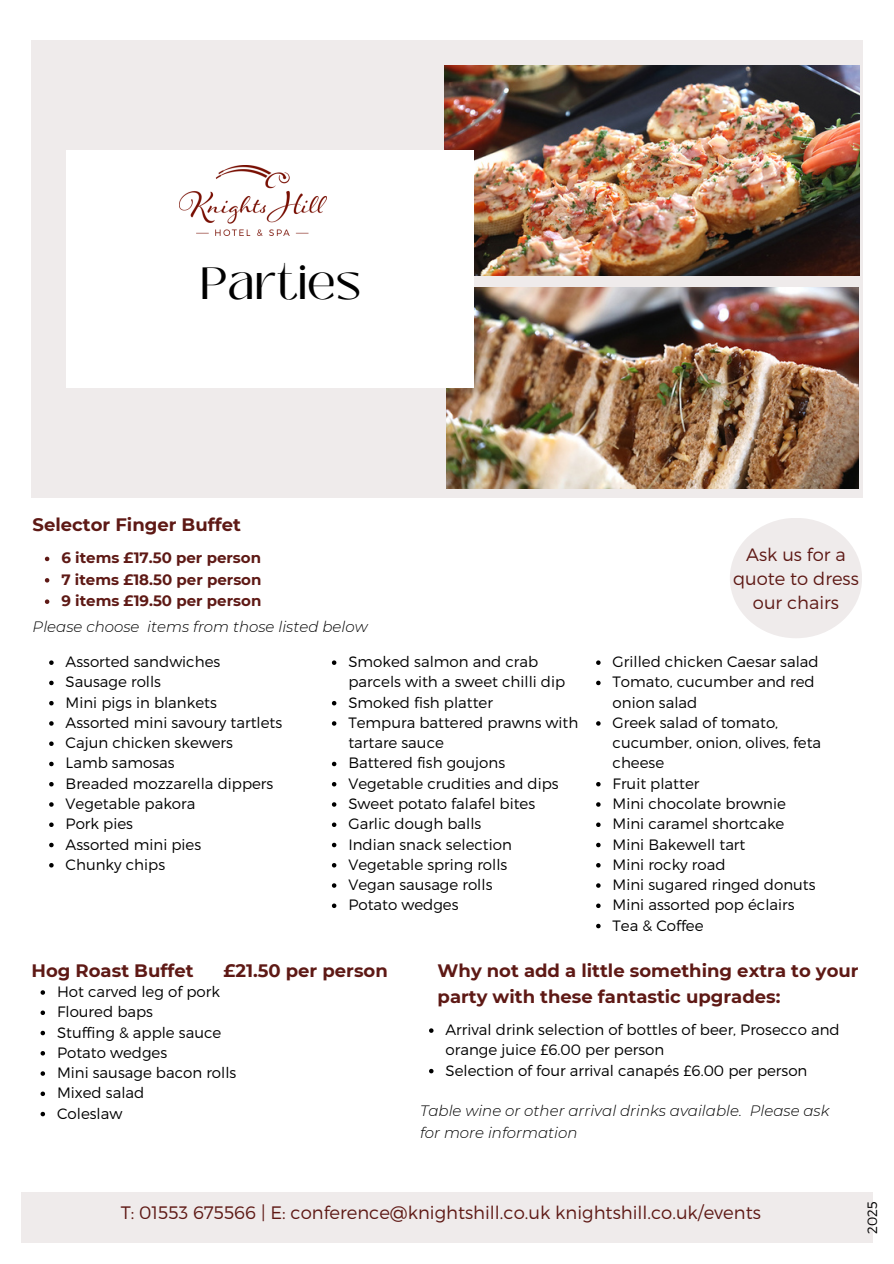
<style>
.page{position:relative;width:894px;height:1264px;background:#fff}
.page>*{position:absolute;margin:0;border:0;box-sizing:border-box;transform-origin:0 0}
.t1{font:45px "Black Mango";color:#000}
.t2{font:700 18px/25.8px "Montserrat";color:#5e1915}
.t3{font:300 18px "Montserrat";color:#5e1915}
.t4{font:300 17.85px/23.9px "Montserrat";color:#5e1915;text-align:center}
.t5{font:300 15px/20.2px "Montserrat";color:#000}
.t6{font:italic 300 15px/21.3px "Montserrat";color:#000}
.t7{font:700 15px "Montserrat";color:#5e1915}
.t8{font:300 13.5px "Montserrat";color:#000}
</style>
<div class="page">
<div style="left:32px;top:41px;width:829px;height:457px;background:#efebeb"></div>
<svg style="left:49px;top:660px;width:5px;height:5px"></svg>
<svg style="left:49px;top:680px;width:5px;height:5px"></svg>
<svg style="left:49px;top:701px;width:5px;height:4px"></svg>
<svg style="left:49px;top:721px;width:5px;height:4px"></svg>
<svg style="left:49px;top:741px;width:5px;height:5px"></svg>
<svg style="left:49px;top:761px;width:5px;height:5px"></svg>
<svg style="left:49px;top:782px;width:5px;height:4px"></svg>
<svg style="left:49px;top:802px;width:5px;height:4px"></svg>
<svg style="left:49px;top:822px;width:5px;height:5px"></svg>
<svg style="left:49px;top:842px;width:5px;height:5px"></svg>
<svg style="left:49px;top:863px;width:5px;height:4px"></svg>
<svg style="left:332px;top:660px;width:4px;height:5px"></svg>
<svg style="left:332px;top:701px;width:4px;height:4px"></svg>
<svg style="left:332px;top:721px;width:4px;height:4px"></svg>
<svg style="left:332px;top:761px;width:4px;height:5px"></svg>
<svg style="left:332px;top:782px;width:4px;height:4px"></svg>
<svg style="left:332px;top:802px;width:4px;height:4px"></svg>
<svg style="left:332px;top:822px;width:4px;height:5px"></svg>
<svg style="left:332px;top:842px;width:4px;height:5px"></svg>
<svg style="left:332px;top:863px;width:4px;height:4px"></svg>
<svg style="left:332px;top:883px;width:4px;height:4px"></svg>
<svg style="left:332px;top:903px;width:4px;height:5px"></svg>
<svg style="left:596px;top:660px;width:4px;height:5px"></svg>
<svg style="left:596px;top:680px;width:4px;height:5px"></svg>
<svg style="left:596px;top:721px;width:4px;height:4px"></svg>
<svg style="left:596px;top:782px;width:4px;height:4px"></svg>
<svg style="left:596px;top:802px;width:4px;height:4px"></svg>
<svg style="left:596px;top:822px;width:4px;height:5px"></svg>
<svg style="left:596px;top:842px;width:4px;height:5px"></svg>
<svg style="left:596px;top:863px;width:4px;height:4px"></svg>
<svg style="left:596px;top:883px;width:4px;height:4px"></svg>
<svg style="left:596px;top:903px;width:4px;height:5px"></svg>
<svg style="left:596px;top:923px;width:4px;height:5px"></svg>
<div style="left:21px;top:1192px;width:851px;height:51px;background:#efebeb"></div>
<div style="left:729px;top:518px;width:132px;height:120px;background:#efebeb;border-radius:50%"></div>
<img style="left:444px;top:66px;width:414px;height:210px">
<img style="left:446px;top:288px;width:412px;height:200px">
<div style="left:66px;top:151px;width:407px;height:237px;background:#fff"></div>
<img style="left:179px;top:166px;width:147px;height:69px">
<svg style="left:41px;top:990px;width:4px;height:4px"></svg>
<svg style="left:41px;top:1010px;width:4px;height:5px"></svg>
<svg style="left:41px;top:1030px;width:4px;height:5px"></svg>
<svg style="left:41px;top:1051px;width:4px;height:4px"></svg>
<svg style="left:41px;top:1071px;width:4px;height:4px"></svg>
<svg style="left:41px;top:1091px;width:4px;height:5px"></svg>
<svg style="left:41px;top:1111px;width:4px;height:5px"></svg>
<svg style="left:45px;top:556px;width:4px;height:5px"></svg>
<svg style="left:45px;top:578px;width:4px;height:4px"></svg>
<svg style="left:45px;top:599px;width:4px;height:5px"></svg>
<svg style="left:429px;top:1028px;width:4px;height:4px"></svg>
<svg style="left:429px;top:1068px;width:4px;height:5px"></svg>
<p class="t1" style="left:200px;top:250px;width:162px">Parties</p>
<p class="t2" style="left:33px;top:511px;width:210px">Selector Finger Buffet</p>
<p class="t7" style="left:61px;top:549px;width:201px">6 items £17.50 per person</p>
<p class="t7" style="left:61px;top:570px;width:201px">7 items £18.50 per person</p>
<p class="t7" style="left:61px;top:591px;width:201px">9 items £19.50 per person</p>
<p class="t6" style="left:33px;top:615px;width:336px">Please choose items from those listed below</p>
<p class="t5" style="left:66px;top:651px;width:156px">Assorted sandwiches</p>
<h1 class="t5" style="left:66px;top:671px;width:97px">Sausage rolls</h1>
<p class="t5" style="left:66px;top:691px;width:153px">Mini pigs in blankets</p>
<h2 class="t5" style="left:66px;top:711px;width:218px">Assorted mini savoury tartlets</h2>
<p class="t5" style="left:66px;top:732px;width:169px">Cajun chicken skewers</p>
<p class="t5" style="left:66px;top:752px;width:110px">Lamb samosas</p>
<p class="t5" style="left:66px;top:772px;width:209px">Breaded mozzarella dippers</p>
<p class="t5" style="left:66px;top:792px;width:131px">Vegetable pakora</p>
<p class="t5" style="left:66px;top:813px;width:69px">Pork pies</p>
<p class="t5" style="left:66px;top:833px;width:137px">Assorted mini pies</p>
<p class="t5" style="left:66px;top:853px;width:101px">Chunky chips</p>
<p class="t5" style="left:348px;top:651px;width:218px">Smoked salmon and crab parcels with a sweet chilli dip</p>
<p class="t5" style="left:348px;top:691px;width:146px">Smoked fish platter</p>
<p class="t5" style="left:348px;top:711px;width:231px">Tempura battered prawns with tartare sauce</p>
<p class="t5" style="left:348px;top:752px;width:158px">Battered fish goujons</p>
<p class="t5" style="left:348px;top:772px;width:212px">Vegetable crudities and dips</p>
<p class="t5" style="left:348px;top:792px;width:188px">Sweet potato falafel bites</p>
<p class="t5" style="left:348px;top:813px;width:134px">Garlic dough balls</p>
<p class="t5" style="left:348px;top:833px;width:165px">Indian snack selection</p>
<p class="t5" style="left:348px;top:853px;width:160px">Vegetable spring rolls</p>
<p class="t5" style="left:348px;top:873px;width:145px">Vegan sausage rolls</p>
<p class="t5" style="left:348px;top:894px;width:112px">Potato wedges</p>
<p class="t4" style="left:732px;top:541px;width:127px">Ask us for a quote to dress our chairs</p>
<p class="t5" style="left:612px;top:651px;width:207px">Grilled chicken Caesar salad</p>
<p class="t5" style="left:612px;top:671px;width:203px">Tomato, cucumber and red onion salad</p>
<p class="t5" style="left:612px;top:711px;width:210px">Greek salad of tomato, cucumber, onion, olives, feta cheese</p>
<p class="t5" style="left:612px;top:772px;width:88px">Fruit platter</p>
<p class="t5" style="left:612px;top:792px;width:175px">Mini chocolate brownie</p>
<p class="t5" style="left:612px;top:813px;width:173px">Mini caramel shortcake</p>
<p class="t5" style="left:612px;top:833px;width:134px">Mini Bakewell tart</p>
<p class="t5" style="left:612px;top:853px;width:114px">Mini rocky road</p>
<p class="t5" style="left:612px;top:873px;width:204px">Mini sugared ringed donuts</p>
<p class="t5" style="left:612px;top:894px;width:183px">Mini assorted pop éclairs</p>
<p class="t5" style="left:612px;top:914px;width:92px">Tea &amp; Coffee</p>
<p class="t2" style="left:32px;top:957px;width:163px">Hog Roast Buffet</p>
<p class="t5" style="left:57px;top:980px;width:164px">Hot carved leg of pork</p>
<p class="t5" style="left:57px;top:1001px;width:97px">Floured baps</p>
<p class="t5" style="left:57px;top:1021px;width:166px">Stuffing &amp; apple sauce</p>
<p class="t5" style="left:57px;top:1041px;width:112px">Potato wedges</p>
<p class="t5" style="left:57px;top:1061px;width:181px">Mini sausage bacon rolls</p>
<h2 class="t5" style="left:57px;top:1082px;width:89px">Mixed salad</h2>
<h2 class="t5" style="left:57px;top:1102px;width:67px">Coleslaw</h2>
<p class="t2" style="left:223px;top:957px;width:166px">£21.50 per person</p>
<p class="t2" style="left:437px;top:957px;width:422px">Why not add a little something extra to your party with these fantastic upgrades:</p>
<h2 class="t5" style="left:445px;top:1018px;width:395px">Arrival drink selection of bottles of beer, Prosecco and orange juice £6.00 per person</h2>
<p class="t5" style="left:445px;top:1059px;width:363px">Selection of four arrival canapés £6.00 per person</p>
<p class="t6" style="left:420px;top:1100px;width:411px">Table wine or other arrival drinks available. Please ask for more information</p>
<p class="t3" style="left:121px;top:1200px;width:641px">T: 01553 675566 | E: conference@knightshill.co.uk knightshill.co.uk/events</p>
<p class="t8" style="left:863px;top:1233px;width:34px;rotate:-90deg">2025</p>
</div>
